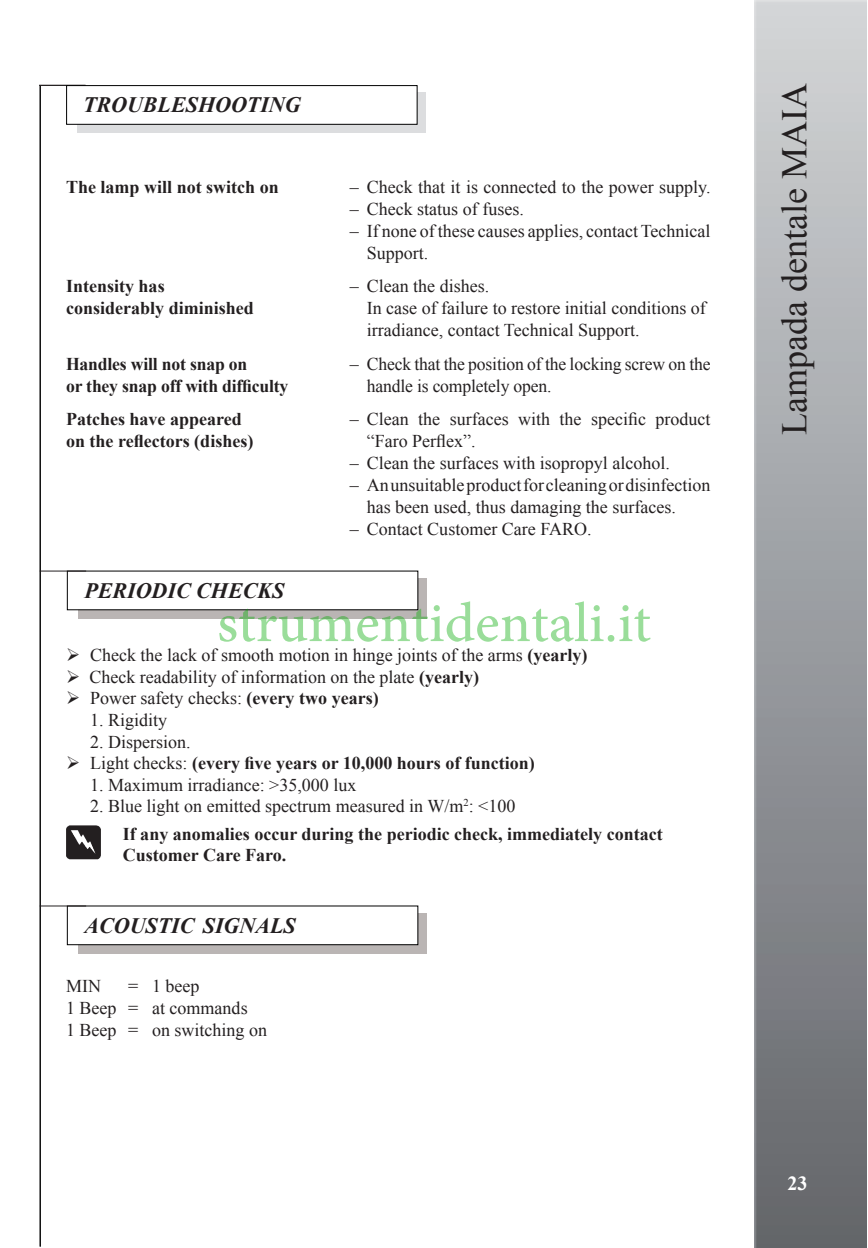
<style>
.page{position:relative;width:868px;height:1248px;background:#fff}
.page>*{position:absolute;margin:0;border:0;box-sizing:border-box;transform-origin:0 0}
.t1{font:78.4px "Adobe Arabic";color:rgb(0 171 0/.4)}
.t2{font:36px "Times New Roman";color:#231f20}
.t3{font:italic 700 22px "Times New Roman";color:#231f20}
.t4{font:700 20px "Times New Roman";color:#fff}
.t5{font:18px/21.6px "Times New Roman";color:#231f20}
.t6{font:700 18px/21.6px "Times New Roman";color:#231f20}
.s1{font-weight:700}
.s2{font-weight:400}
</style>
<div class="page">
<img style="left:754px;top:0;width:112px;height:1247px">
<hr style="left:40px;top:86px;width:1px;height:1160px;background:#000">
<hr style="left:39px;top:85px;width:47px;height:1px;background:#231f20">
<div style="left:77px;top:92px;width:348px;height:41px;background:#dcdddf"></div>
<div style="left:66px;top:85px;width:351px;height:40px;background:#fff;border:1px solid #000"></div>
<div style="left:78px;top:577px;width:348px;height:41px;background:#bab5b4"></div>
<div style="left:67px;top:570px;width:351px;height:40px;background:#fff"></div>
<hr style="left:40px;top:570px;width:46px;height:1px;background:#231f20">
<img style="left:66px;top:825px;width:34px;height:34px">
<div style="left:78px;top:912px;width:348px;height:41px;background:#bab5b4"></div>
<div style="left:67px;top:905px;width:351px;height:40px;background:#fff;border:1px solid #000"></div>
<hr style="left:40px;top:905px;width:46px;height:1px;background:#231f20">
<p class="t3" style="left:83px;top:93px;width:219px">TROUBLESHOOTING</p>
<p class="t6" style="left:66px;top:176px;width:214px">The lamp will not switch on</p>
<p class="t5" style="left:350px;top:176px;width:362px">– Check that it is connected to the power supply.</p>
<p class="t5" style="left:350px;top:198px;width:175px">– Check status of fuses.</p>
<p class="t5" style="left:367px;top:220px;width:345px;text-indent:-17px">– If none of these causes applies, contact Technical<br>Support.</p>
<p class="t6" style="left:66px;top:275px;width:100px">Intensity has</p>
<p class="t5" style="left:350px;top:275px;width:141px">– Clean the dishes.</p>
<p class="t6" style="left:66px;top:297px;width:189px">considerably diminished</p>
<p class="t5" style="left:367px;top:297px;width:340px">In case of failure to restore initial conditions of irradiance, contact Technical Support.</p>
<p class="t6" style="left:66px;top:353px;width:183px">Handles will not snap on</p>
<p class="t5" style="left:350px;top:353px;width:362px">– Check that the position of the locking screw on the</p>
<p class="t6" style="left:66px;top:375px;width:224px">or they snap off with difficulty</p>
<p class="t5" style="left:367px;top:375px;width:186px">handle is completely open.</p>
<p class="t6" style="left:66px;top:408px;width:177px">Patches have appeared</p>
<p class="t5" style="left:350px;top:408px;width:362px">– Clean the surfaces with the specific product</p>
<p class="t6" style="left:66px;top:430px;width:189px">on the reflectors (dishes)</p>
<p class="t5" style="left:367px;top:430px;width:110px">“Faro Perflex”.</p>
<p class="t5" style="left:350px;top:452px;width:321px">– Clean the surfaces with isopropyl alcohol.</p>
<p class="t5" style="left:367px;top:474px;width:345px;text-indent:-17px">– An unsuitable product for cleaning or disinfection has been used, thus damaging the surfaces.</p>
<p class="t5" style="left:350px;top:518px;width:243px">– Contact Customer Care FARO.</p>
<p class="t3" style="left:84px;top:578px;width:201px">PERIODIC CHECKS</p>
<h1 class="t1" style="left:217px;top:568px;width:435px">strumentidentali.it</h1>
<p class="t5" style="left:89px;top:644px;width:499px">Check the lack of smooth motion in hinge joints of the arms <span class="s1">(yearly)<br></span>Check readability of information on the plate <span class="s1">(yearly)<br></span>Power safety checks: <span class="s1">(every two years)</span></p>
<p class="t5" style="left:90px;top:709px;width:79px">1. Rigidity</p>
<p class="t6" style="left:90px;top:730px;width:446px"><span class="s2">2. Dispersion.<br>Light checks:</span> (every five years or 10,000 hours of function)</p>
<p class="t5" style="left:90px;top:773px;width:268px">1. Maximum irradiance: &gt;35,000 lux</p>
<p class="t6" style="left:123px;top:792px;width:541px;line-height:27.2px;text-indent:-33px"><span class="s2">2. Blue light on emitted spectrum measured in W/m</span><sup>2</sup><span class="s2">: &lt;100<br></span>If any anomalies occur during the periodic check, immediately contact</p>
<p class="t6" style="left:123px;top:844px;width:165px">Customer Care faro.</p>
<p class="t3" style="left:84px;top:913px;width:213px">ACOUSTIC SIGNALS</p>
<p class="t5" style="left:66px;top:975px;width:202px;text-indent:62px">= 1 beep<br>1 Beep = at commands<br>1 Beep = on switching on</p>
<p class="t5" style="left:66px;top:975px;width:36px">MIN</p>
<h2 class="t2" style="left:774px;top:435px;width:353px;rotate:-90deg">Lampada dentale MAIA</h2>
<p class="t4" style="left:787px;top:1171px;width:21px">23</p>
</div>
